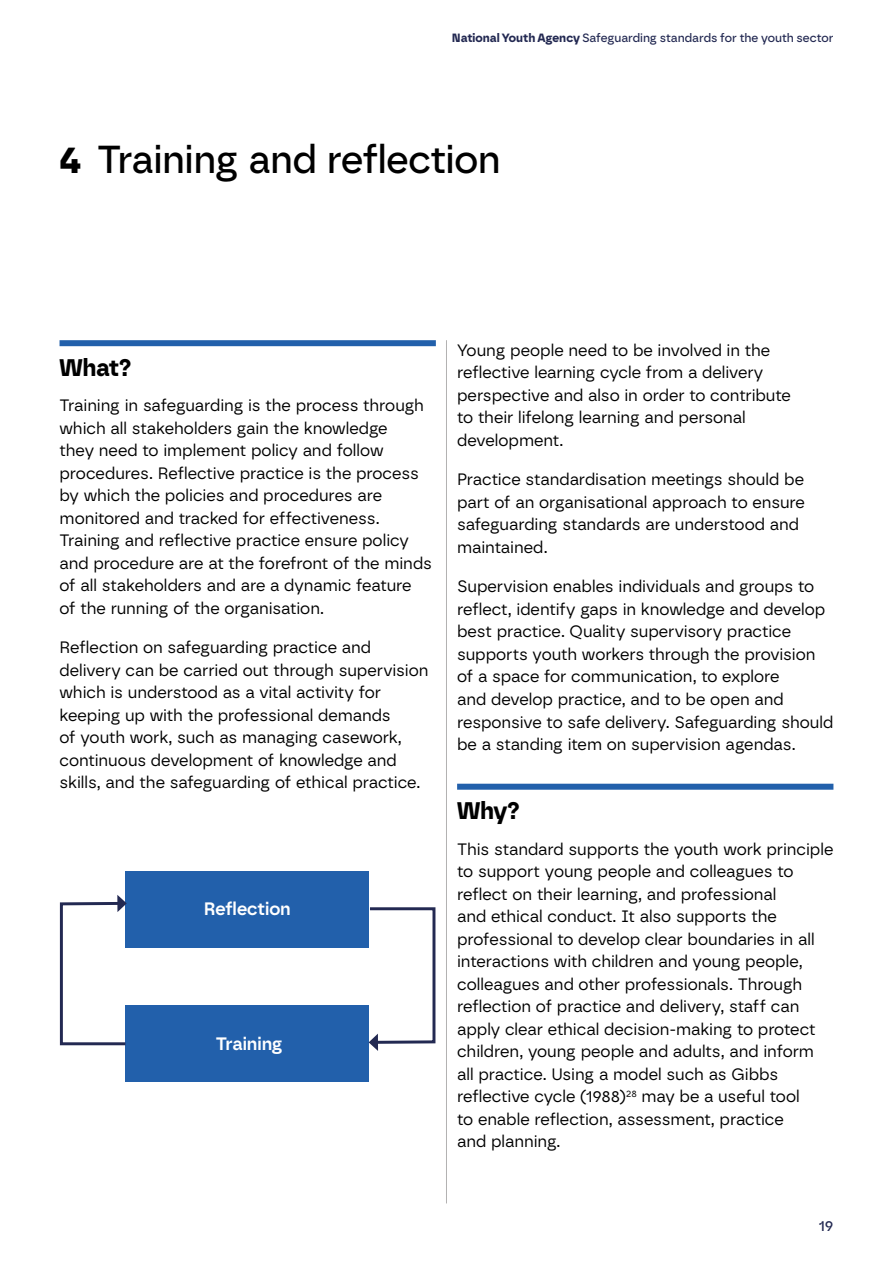
<style>
.page{position:relative;width:893px;height:1263px;background:#fff}
.page>*{position:absolute;margin:0;border:0;box-sizing:border-box;transform-origin:0 0}
.H2_heading_26_30pt{font:500 39px "Borna";letter-spacing:-.015em;color:#000}
.H3_subheading_16_18p{font:700 24px "Borna";letter-spacing:-.02em;color:#000}
.Example_Text_11_15pt{font:600 18px "Borna";letter-spacing:-.005em;color:#fff}
.Body_copy_11_15pt{font:16.5px/22.5px "Borna";letter-spacing:-.005em;color:#000}
.t1{font:500 15px "Borna";color:#232952}
.t2{font:500 12px "Borna";letter-spacing:-.005em;color:#232952}
.s1{font-weight:700}
</style>
<div class="page">
<div style="left:60px;top:340px;width:376px;height:6px;background:#2260ab"></div>
<div style="left:457px;top:784px;width:376px;height:6px;background:#2260ab"></div>
<div style="left:125px;top:871px;width:244px;height:76px;background:#2260ab"></div>
<div style="left:125px;top:1005px;width:244px;height:77px;background:#2260ab"></div>
<svg style="left:59px;top:895px;width:69px;height:151px"></svg>
<svg style="left:367px;top:907px;width:69px;height:144px"></svg>
<hr style="left:446px;top:340px;width:1px;height:863px;background:#b3b2b2">
<p class="t2" style="left:452px;top:31px;width:383px"><span class="s1">National Youth Agency</span> Safeguarding standards for the youth sector</p>
<p class="H2_heading_26_30pt" style="left:60px;top:136px;width:443px"><span class="s1">4</span> Training and reflection</p>
<p class="H3_subheading_16_18p" style="left:60px;top:353px;width:73px">What?</p>
<p class="Body_copy_11_15pt" style="left:60px;top:394px;width:374px">Training in safeguarding is the process through which all stakeholders gain the knowledge<br>they need to implement policy and follow procedures. Reflective practice is the process by which the policies and procedures are monitored and tracked for effectiveness.<br>Training and reflective practice ensure policy and procedure are at the forefront of the minds of all stakeholders and are a dynamic feature of the running of the organisation.</p>
<p class="Body_copy_11_15pt" style="left:60px;top:636px;width:370px">Reflection on safeguarding practice and delivery can be carried out through supervision which is understood as a vital activity for keeping up with the professional demands<br>of youth work, such as managing casework, continuous development of knowledge and skills, and the safeguarding of ethical practice.</p>
<p class="Example_Text_11_15pt" style="left:204px;top:898px;width:89px">Reflection</p>
<p class="Example_Text_11_15pt" style="left:216px;top:1032px;width:68px">Training</p>
<p class="Body_copy_11_15pt" style="left:457px;top:339px;width:335px">Young people need to be involved in the reflective learning cycle from a delivery perspective and also in order to contribute to their lifelong learning and personal development.</p>
<p class="Body_copy_11_15pt" style="left:457px;top:468px;width:349px">Practice standardisation meetings should be part of an organisational approach to ensure safeguarding standards are understood and maintained.</p>
<p class="Body_copy_11_15pt" style="left:457px;top:575px;width:378px">Supervision enables individuals and groups to reflect, identify gaps in knowledge and develop best practice. Quality supervisory practice supports youth workers through the provision of a space for communication, to explore<br>and develop practice, and to be open and responsive to safe delivery. Safeguarding should be a standing item on supervision agendas.</p>
<p class="H3_subheading_16_18p" style="left:457px;top:796px;width:64px">Why?</p>
<p class="Body_copy_11_15pt" style="left:457px;top:837px;width:378px">This standard supports the youth work principle to support young people and colleagues to reflect on their learning, and professional<br>and ethical conduct. It also supports the professional to develop clear boundaries in all interactions with children and young people, colleagues and other professionals. Through reflection of practice and delivery, staff can apply clear ethical decision-making to protect children, young people and adults, and inform all practice. Using a model such as Gibbs reflective cycle (1988)<sup>28</sup> may be a useful tool<br>to enable reflection, assessment, practice<br>and planning.</p>
<p class="t1" style="left:819px;top:1217px;width:16px">19</p>
</div>
